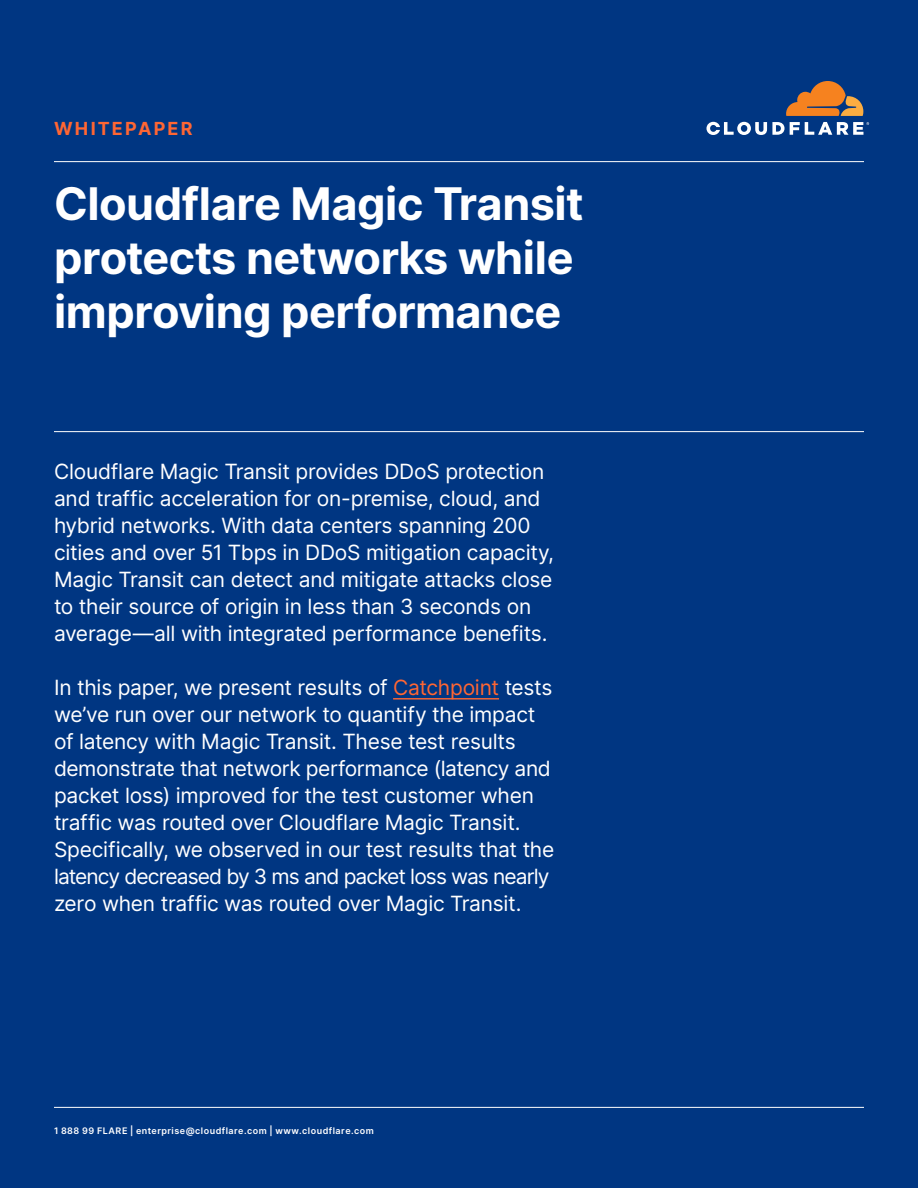
<style>
.page{position:relative;width:918px;height:1188px;background:#003682}
.page>*{position:absolute;margin:0;border:0;box-sizing:border-box;transform-origin:0 0}
.t1{font:700 45px/54px "Inter";letter-spacing:-.015em;color:#fff}
.t2{font:21px/27px "Inter";letter-spacing:-.01em;color:#fff}
.t3{font:700 18px "Inter";letter-spacing:.12em;color:#f63}
.t4{font:600 9px "Inter";letter-spacing:.055em;color:#fff}
.s1{color:#f63}
</style>
<div class="page">
<hr style="left:54px;top:161px;width:810px;height:1px;background:#fff">
<hr style="left:54px;top:1107px;width:810px;height:1px;background:#fff">
<hr style="left:54px;top:431px;width:810px;height:1px;background:#fff">
<svg style="left:786px;top:81px;width:77px;height:35px"></svg>
<svg style="left:707px;top:122px;width:162px;height:13px"></svg>
<hr style="left:393px;top:698px;width:106px;height:2px;background:#f63">
<p class="t3" style="left:54px;top:115px;width:140px">WHITEPAPER</p>
<h1 class="t1" style="left:54px;top:175px;width:531px">Cloudflare Magic Transit protects networks while improving performance</h1>
<p class="t2" style="left:54px;top:458px;width:501px">Cloudflare Magic Transit provides DDoS protection and traffic acceleration for on-premise, cloud, and hybrid networks. With data centers spanning 200 cities and over 51 Tbps in DDoS mitigation capacity, Magic Transit can detect and mitigate attacks close to their source of origin in less than 3 seconds on average—all with integrated performance benefits.</p>
<p class="t2" style="left:54px;top:674px;width:502px">In this paper, we present results of <span class="s1">Catchpoint</span> tests we’ve run over our network to quantify the impact of latency with Magic Transit. These test results demonstrate that network performance (latency and packet loss) improved for the test customer when traffic was routed over Cloudflare Magic Transit.<br>Specifically, we observed in our test results that the latency decreased by 3 ms and packet loss was nearly zero when traffic was routed over Magic Transit.</p>
<p class="t4" style="left:54px;top:1124px;width:321px">1 888 99 FLARE | enterprise@cloudflare.com | www.cloudflare.com</p>
</div>
